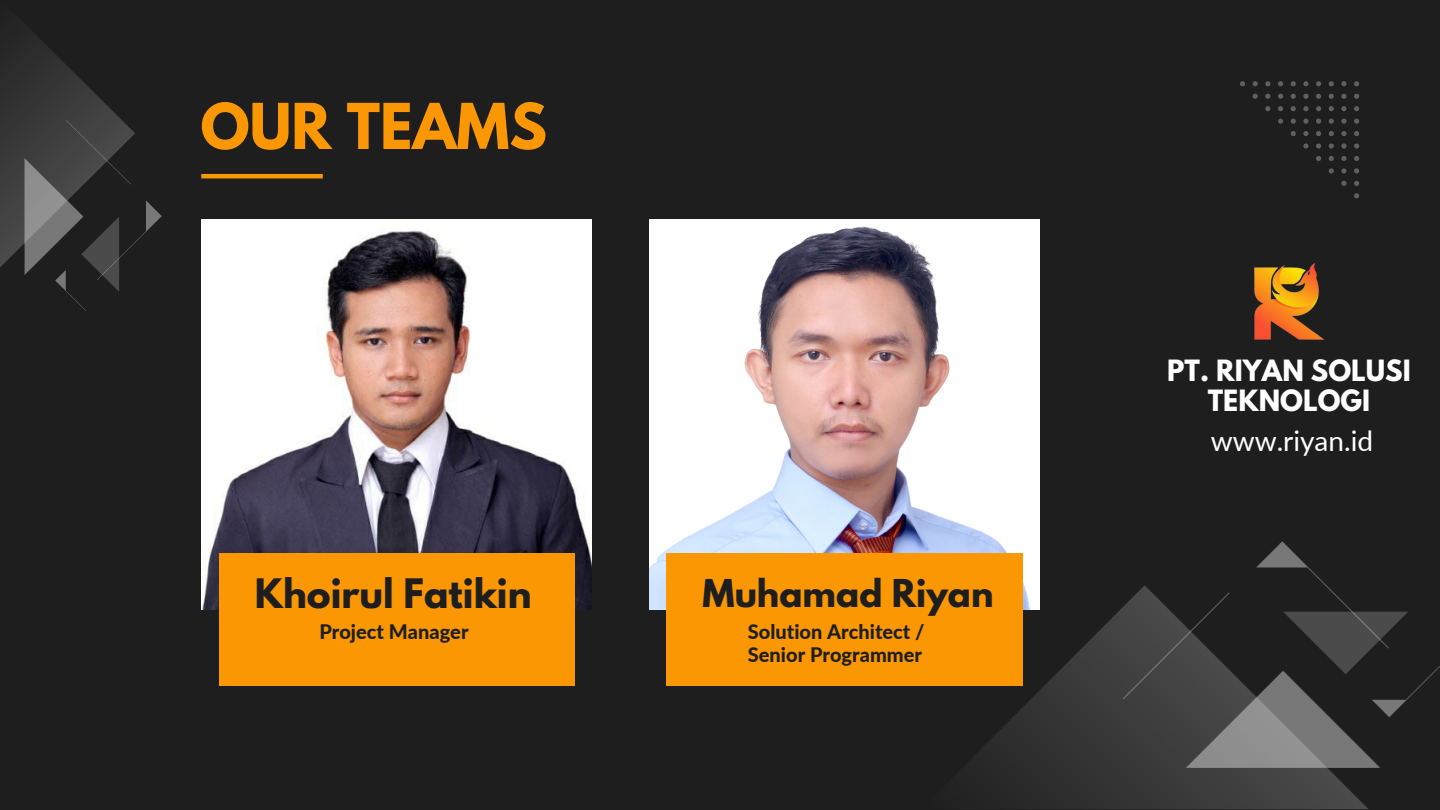
<style>
.page{position:relative;width:1440px;height:810px;background:#1e1e1e}
.page>*{position:absolute;margin:0;border:0;box-sizing:border-box;transform-origin:0 0}
.t1{font:700 56px "League Spartan";color:#fa9702}
.t2{font:700 36px "League Spartan";color:#1e1e1e}
.t3{font:700 34px "League Spartan";color:#1e1e1e}
.t4{font:28px "Lato";color:#fff}
.t5{font:700 26px/29.2px "League Spartan";color:#fff;text-align:center}
.t6{font:800 20px/23.2px "Lato";color:#1e1e1e}
</style>
<div class="page">
<img style="left:977px;top:541px;width:463px;height:269px">
<img style="left:0;top:33px;width:162px;height:278px">
<svg style="left:1354px;top:193px;width:5px;height:5px"></svg>
<svg style="left:1354px;top:181px;width:5px;height:5px"></svg>
<svg style="left:1341px;top:181px;width:6px;height:5px"></svg>
<svg style="left:1354px;top:168px;width:5px;height:5px"></svg>
<svg style="left:1341px;top:168px;width:6px;height:5px"></svg>
<svg style="left:1329px;top:168px;width:5px;height:5px"></svg>
<svg style="left:1354px;top:156px;width:5px;height:5px"></svg>
<svg style="left:1341px;top:156px;width:6px;height:5px"></svg>
<svg style="left:1329px;top:156px;width:5px;height:5px"></svg>
<svg style="left:1316px;top:156px;width:5px;height:5px"></svg>
<svg style="left:1354px;top:143px;width:5px;height:6px"></svg>
<svg style="left:1341px;top:143px;width:6px;height:6px"></svg>
<svg style="left:1329px;top:143px;width:5px;height:6px"></svg>
<svg style="left:1316px;top:143px;width:5px;height:6px"></svg>
<svg style="left:1303px;top:143px;width:5px;height:6px"></svg>
<svg style="left:1354px;top:131px;width:5px;height:5px"></svg>
<svg style="left:1341px;top:131px;width:6px;height:5px"></svg>
<svg style="left:1329px;top:131px;width:5px;height:5px"></svg>
<svg style="left:1316px;top:131px;width:5px;height:5px"></svg>
<svg style="left:1303px;top:131px;width:5px;height:5px"></svg>
<svg style="left:1291px;top:131px;width:5px;height:5px"></svg>
<svg style="left:1354px;top:119px;width:5px;height:5px"></svg>
<svg style="left:1341px;top:119px;width:6px;height:5px"></svg>
<svg style="left:1329px;top:119px;width:5px;height:5px"></svg>
<svg style="left:1316px;top:119px;width:5px;height:5px"></svg>
<svg style="left:1303px;top:119px;width:5px;height:5px"></svg>
<svg style="left:1291px;top:119px;width:5px;height:5px"></svg>
<svg style="left:1278px;top:119px;width:5px;height:5px"></svg>
<svg style="left:1354px;top:106px;width:5px;height:5px"></svg>
<svg style="left:1341px;top:106px;width:6px;height:5px"></svg>
<svg style="left:1329px;top:106px;width:5px;height:5px"></svg>
<svg style="left:1316px;top:106px;width:5px;height:5px"></svg>
<svg style="left:1303px;top:106px;width:5px;height:5px"></svg>
<svg style="left:1291px;top:106px;width:5px;height:5px"></svg>
<svg style="left:1278px;top:106px;width:5px;height:5px"></svg>
<svg style="left:1265px;top:106px;width:5px;height:5px"></svg>
<svg style="left:1354px;top:94px;width:5px;height:5px"></svg>
<svg style="left:1341px;top:94px;width:6px;height:5px"></svg>
<svg style="left:1329px;top:94px;width:5px;height:5px"></svg>
<svg style="left:1316px;top:94px;width:5px;height:5px"></svg>
<svg style="left:1303px;top:94px;width:5px;height:5px"></svg>
<svg style="left:1291px;top:94px;width:5px;height:5px"></svg>
<svg style="left:1278px;top:94px;width:5px;height:5px"></svg>
<svg style="left:1265px;top:94px;width:5px;height:5px"></svg>
<svg style="left:1253px;top:94px;width:5px;height:5px"></svg>
<svg style="left:1354px;top:81px;width:5px;height:5px"></svg>
<svg style="left:1341px;top:81px;width:6px;height:5px"></svg>
<svg style="left:1329px;top:81px;width:5px;height:5px"></svg>
<svg style="left:1316px;top:81px;width:5px;height:5px"></svg>
<svg style="left:1303px;top:81px;width:5px;height:5px"></svg>
<svg style="left:1291px;top:81px;width:5px;height:5px"></svg>
<svg style="left:1278px;top:81px;width:5px;height:5px"></svg>
<svg style="left:1265px;top:81px;width:5px;height:5px"></svg>
<svg style="left:1253px;top:81px;width:5px;height:5px"></svg>
<svg style="left:1240px;top:81px;width:5px;height:5px"></svg>
<hr style="left:201px;top:174px;width:122px;height:4px;background:#fa9702">
<img style="left:202px;top:220px;width:390px;height:390px">
<div style="left:219px;top:553px;width:356px;height:133px;background:#fa9702"></div>
<img style="left:649px;top:220px;width:390px;height:390px">
<div style="left:666px;top:553px;width:357px;height:133px;background:#fa9702"></div>
<img style="left:1254px;top:264px;width:70px;height:75px">
<h1 class="t1" style="left:201px;top:99px;width:348px">OUR TEAMS</h1>
<h2 class="t2" style="left:255px;top:576px;width:278px">Khoirul Fatikin</h2>
<p class="t6" style="left:319px;top:620px;width:151px">Project Manager</p>
<h3 class="t3" style="left:703px;top:576px;width:293px">Muhamad Riyan</h3>
<p class="t6" style="left:748px;top:620px;width:178px">Solution Architect /<br>Senior Programmer</p>
<h3 class="t5" style="left:1167px;top:360px;width:245px">PT. RIYAN SOLUSI<br>TEKNOLOGI</h3>
<h3 class="t4" style="left:1211px;top:424px;width:164px">www.riyan.id</h3>
</div>
